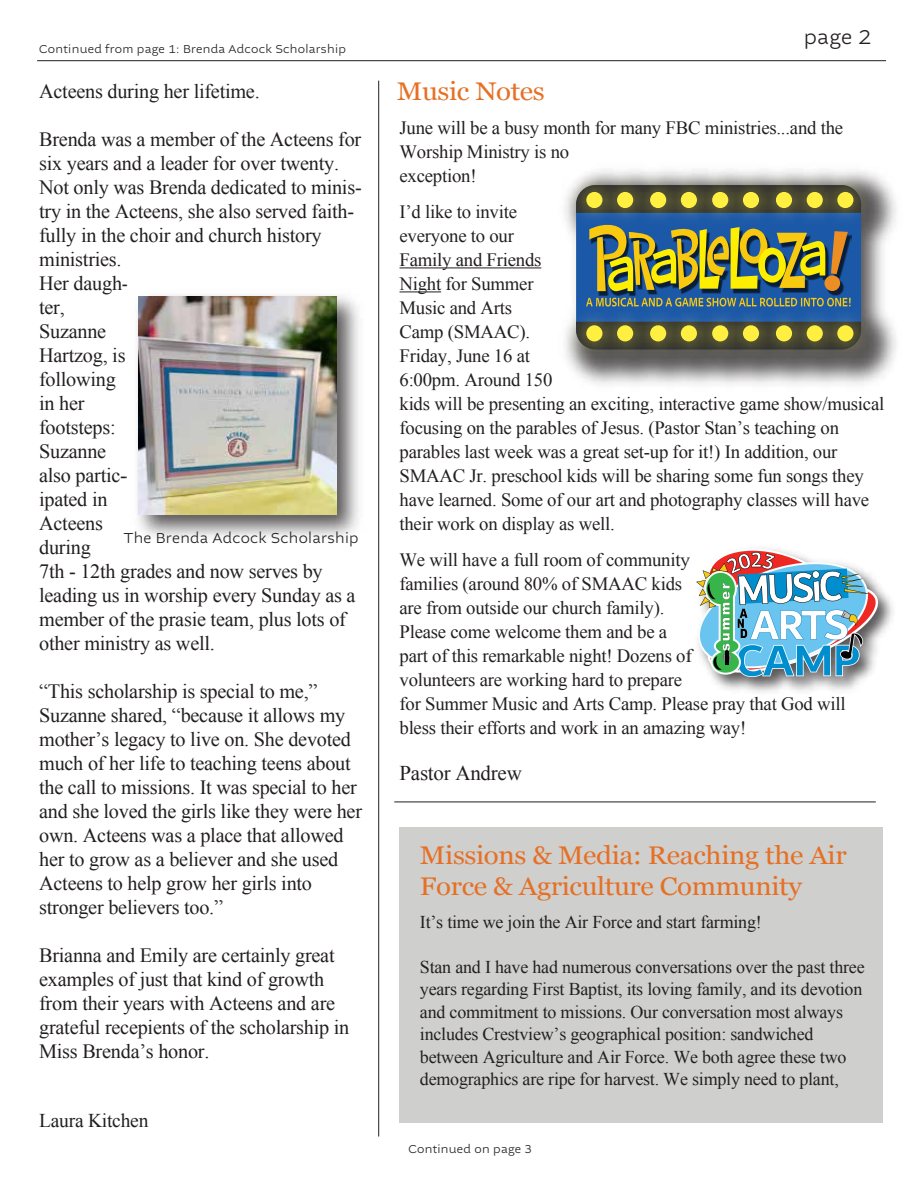
<style>
.page{position:relative;width:918px;height:1188px;background:#fff}
.page>*{position:absolute;margin:0;border:0;box-sizing:border-box;transform-origin:0 0}
.t1{font:25.5px/30.6px "Georgia";letter-spacing:-.015em;color:#e67025;scale:1.09 1}
.t2{font:21px "Times New Roman";letter-spacing:-.01em;color:#231f20}
.t3{font:300 21px "Altivo";color:#231f20}
.t4{font:20.25px/24px "Times New Roman";letter-spacing:-.01em;color:#231f20}
.t5{font:19.5px "Times New Roman";letter-spacing:-.01em;color:#231f20}
.t6{font:18.75px/24px "Times New Roman";letter-spacing:-.01em;color:#231f20}
.t7{font:18px/22.5px "Times New Roman";letter-spacing:-.01em;color:#231f20}
.t8{font:300 15.15px "Altivo";letter-spacing:.025em;color:#231f20}
.t9{font:300 12px "Altivo";letter-spacing:.025em;color:#231f20}
</style>
<div class="page">
<img style="left:137px;top:295px;width:222px;height:242px">
<img style="left:139px;top:296px;width:198px;height:219px">
<hr style="left:400px;top:267px;width:141px;height:1px;background:#231f20">
<hr style="left:400px;top:291px;width:41px;height:1px;background:#231f20">
<img style="left:572px;top:178px;width:324px;height:206px">
<div style="left:576px;top:185px;width:285px;height:164px;background:#1b58a7;border-radius:19px"></div>
<img style="left:564px;top:173px;width:27px;height:61px">
<svg style="left:586px;top:192px;width:16px;height:16px"></svg>
<img style="left:591px;top:170px;width:33px;height:48px">
<div style="left:617px;top:192px;width:16px;height:16px;background:#feef41;border-radius:50%"></div>
<img style="left:624px;top:170px;width:31px;height:48px">
<div style="left:650px;top:192px;width:16px;height:16px;background:#feef41;border-radius:50%"></div>
<img style="left:655px;top:170px;width:31px;height:48px">
<div style="left:681px;top:192px;width:16px;height:16px;background:#feef41;border-radius:50%"></div>
<img style="left:686px;top:170px;width:31px;height:48px">
<svg style="left:712px;top:192px;width:16px;height:16px"></svg>
<img style="left:717px;top:170px;width:33px;height:48px">
<div style="left:743px;top:192px;width:16px;height:16px;background:#feef41;border-radius:50%"></div>
<img style="left:750px;top:170px;width:31px;height:48px">
<div style="left:776px;top:192px;width:16px;height:16px;background:#feef41;border-radius:50%"></div>
<img style="left:781px;top:170px;width:31px;height:48px">
<div style="left:807px;top:192px;width:16px;height:16px;background:#feef41;border-radius:50%"></div>
<img style="left:812px;top:170px;width:68px;height:64px">
<div style="left:837px;top:192px;width:16px;height:16px;background:#feef41;border-radius:50%"></div>
<img style="left:565px;top:300px;width:26px;height:68px">
<svg style="left:586px;top:325px;width:16px;height:16px"></svg>
<img style="left:591px;top:316px;width:33px;height:52px">
<div style="left:617px;top:325px;width:16px;height:16px;background:#feef41;border-radius:50%"></div>
<img style="left:624px;top:316px;width:31px;height:52px">
<svg style="left:650px;top:325px;width:16px;height:16px"></svg>
<img style="left:655px;top:316px;width:31px;height:52px">
<div style="left:681px;top:325px;width:16px;height:16px;background:#feef41;border-radius:50%"></div>
<img style="left:686px;top:316px;width:31px;height:52px">
<svg style="left:712px;top:325px;width:16px;height:16px"></svg>
<img style="left:717px;top:316px;width:33px;height:52px">
<div style="left:743px;top:325px;width:16px;height:16px;background:#feef41;border-radius:50%"></div>
<img style="left:750px;top:316px;width:31px;height:52px">
<div style="left:776px;top:325px;width:16px;height:16px;background:#feef41;border-radius:50%"></div>
<img style="left:781px;top:316px;width:31px;height:52px">
<div style="left:807px;top:325px;width:16px;height:16px;background:#feef41;border-radius:50%"></div>
<img style="left:812px;top:300px;width:68px;height:68px">
<div style="left:837px;top:325px;width:16px;height:16px;background:#feef41;border-radius:50%"></div>
<img style="left:598px;top:227px;width:253px;height:69px">
<svg style="left:589px;top:224px;width:236px;height:68px"></svg>
<svg style="left:831px;top:231px;width:17px;height:43px"></svg>
<div style="left:825px;top:275px;width:15px;height:16px;background:#ec8e23;border-radius:50%"></div>
<svg style="left:586px;top:298px;width:265px;height:9px"></svg>
<img style="left:712px;top:591px;width:181px;height:101px">
<img style="left:696px;top:548px;width:186px;height:129px">
<hr style="left:378px;top:81px;width:1px;height:1056px;background:#231f20">
<hr style="left:37px;top:60px;width:849px;height:1px;background:#231f20">
<hr style="left:394px;top:802px;width:482px;height:1px;background:#231f20">
<div style="left:400px;top:828px;width:483px;height:295px;background:#cfcfce"></div>
<p class="t9" style="left:39px;top:41px;width:308px">Continued from page 1: Brenda Adcock Scholarship</p>
<p class="t4" style="left:39px;top:79px;width:222px">Acteens during her lifetime.</p>
<p class="t4" style="left:39px;top:127px;width:324px">Brenda was a member of the Acteens for six years and a leader for over twenty.<br>Not only was Brenda dedicated to minis&shy;try in the Acteens, she also served faith&shy;fully in the choir and church history ministries.<br>Her daugh-<br>ter,<br>Suzanne<br>Hartzog, is<br>following<br>in her<br>footsteps:<br>Suzanne<br>also partic-<br>ipated in<br>Acteens<br>during<br>7th - 12th grades and now serves by leading us in worship every Sunday as a member of the prasie team, plus lots of other ministry as well.</p>
<p class="t4" style="left:39px;top:679px;width:324px">“This scholarship is special to me,” Suzanne shared, “because it allows my mother’s legacy to live on. She devoted much of her life to teaching teens about the call to missions. It was special to her and she loved the girls like they were her own. Acteens was a place that allowed her to grow as a believer and she used Acteens to help grow her girls into stronger believers too.”</p>
<p class="t4" style="left:39px;top:943px;width:312px">Brianna and Emily are certainly great examples of just that kind of growth from their years with Acteens and are grateful recepients of the scholarship in Miss Brenda’s honor.</p>
<p class="t8" style="left:124px;top:528px;width:236px">The Brenda Adcock Scholarship</p>
<p class="t5" style="left:39px;top:1107px;width:111px">Laura Kitchen</p>
<p class="t1" style="left:397px;top:75px;width:137px">Music Notes</p>
<p class="t3" style="left:804px;top:24px;width:69px">page 2</p>
<p class="t6" style="left:400px;top:115px;width:445px">June will be a busy month for many FBC ministries...and the<br>Worship Ministry is no<br>exception!</p>
<p class="t6" style="left:400px;top:199px;width:486px">I’d like to invite<br>everyone to our<br>Family and Friends<br>Night for Summer<br>Music and Arts<br>Camp (SMAAC).<br>Friday, June 16 at<br>6:00pm. Around 150<br>kids will be presenting an exciting, interactive game show/musical focusing on the parables of Jesus. (Pastor Stan’s teaching on parables last week was a great set-up for it!) In addition, our SMAAC Jr. preschool kids will be sharing some fun songs they have learned. Some of our art and photography classes will have their work on display as well.</p>
<p class="t6" style="left:400px;top:547px;width:448px">We will have a full room of community<br>families (around 80% of SMAAC kids<br>are from outside our church family).<br>Please come welcome them and be a<br>part of this remarkable night! Dozens of<br>volunteers are working hard to prepare<br>for Summer Music and Arts Camp. Please pray that God will bless their efforts and work in an amazing way!</p>
<p class="t2" style="left:400px;top:759px;width:124px">Pastor Andrew</p>
<p class="t1" style="left:420px;top:839px;width:393px">Missions &amp; Media: Reaching the Air<br>Force &amp; Agriculture Community</p>
<p class="t7" style="left:420px;top:910px;width:343px">It’s time we join the Air Force and start farming!</p>
<p class="t7" style="left:420px;top:955px;width:446px">Stan and I have had numerous conversations over the past three years regarding First Baptist, its loving family, and its devotion and commitment to missions. Our conversation most always includes Crestview’s geographical position: sandwiched between Agriculture and Air Force. We both agree these two demographics are ripe for harvest. We simply need to plant,</p>
<p class="t9" style="left:408px;top:1142px;width:125px">Continued on page 3</p>
</div>
